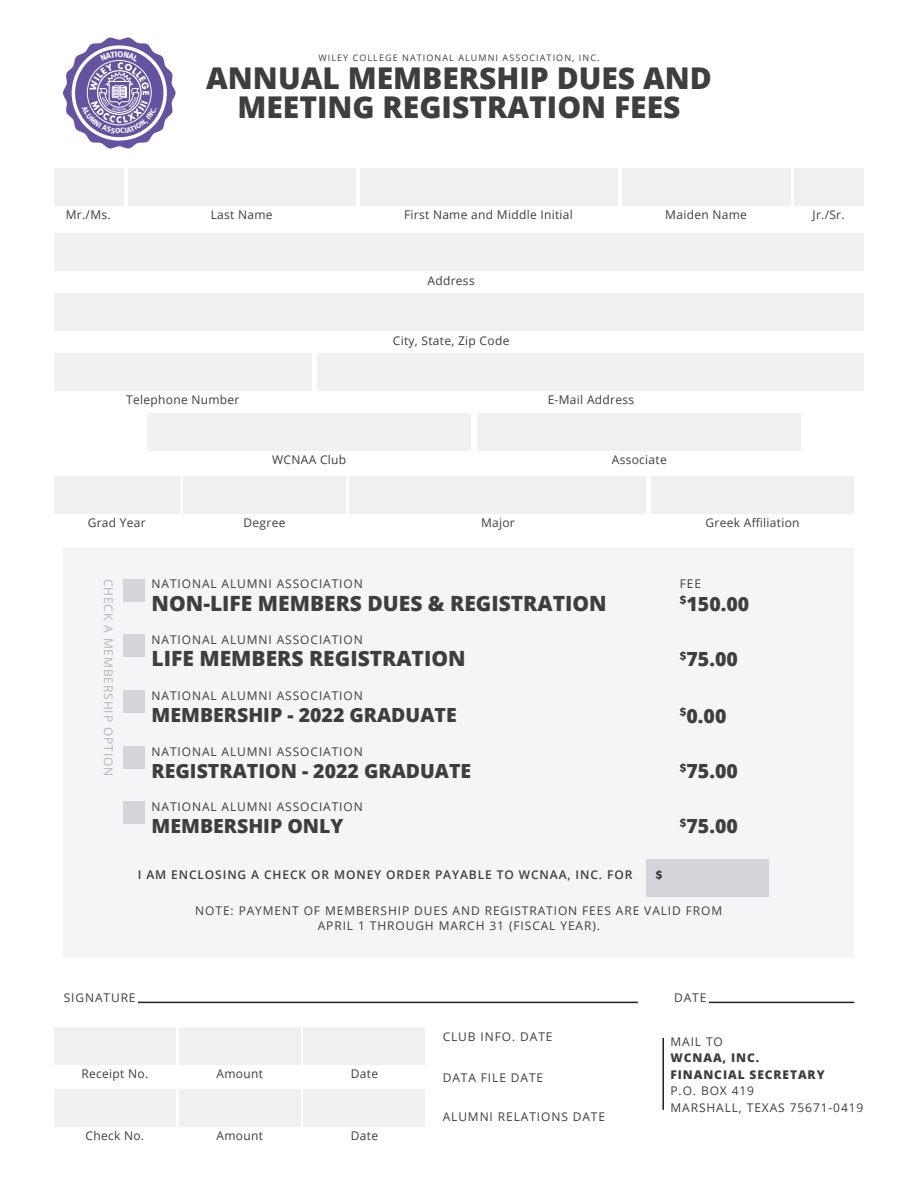
<style>
.page{position:relative;width:918px;height:1188px;background:#fff}
.page>*{position:absolute;margin:0;border:0;box-sizing:border-box;transform-origin:0 0}
.t1{font:800 30px/28.5px "Open Sans";color:#3e3e3f;text-align:center}
.t2{font:800 21px "Open Sans";color:#3e3e3f}
.t3{font:800 19.5px "Open Sans";color:#3e3e3f}
.t4{font:12px/15px "Open Sans";letter-spacing:.075em;color:#3e3e3f;text-align:center}
.t5{font:12px "Open Sans";letter-spacing:.025em;color:#3e3e3f}
.t6{font:600 12px "Open Sans";letter-spacing:.075em;color:#3e3e3f}
.t7{font:800 12px/16.5px "Open Sans";letter-spacing:.075em;color:#3e3e3f}
.t8{font:12px "Open Sans";letter-spacing:.075em;color:#b2b5bf}
.t9{font:800 11.4px "Open Sans";color:#3e3e3f}
.t10{font:9px "Open Sans";letter-spacing:.12em;color:#3e3e3f}
</style>
<div class="page">
<div style="left:64px;top:547px;width:790px;height:411px;background:#f4f5f6"></div>
<div style="left:124px;top:746px;width:21px;height:22px;background:#d3d5da"></div>
<div style="left:124px;top:635px;width:21px;height:22px;background:#d3d5da"></div>
<div style="left:124px;top:691px;width:21px;height:22px;background:#d3d5da"></div>
<div style="left:124px;top:579px;width:21px;height:22px;background:#d3d5da"></div>
<div style="left:124px;top:802px;width:21px;height:22px;background:#d3d5da"></div>
<div style="left:646px;top:859px;width:122px;height:37px;background:#d3d5da"></div>
<hr style="left:138px;top:1002px;width:500px;height:1px;background:#231f20">
<hr style="left:709px;top:1002px;width:145px;height:1px;background:#231f20">
<hr style="left:662px;top:1038px;width:2px;height:72px;background:#231f20">
<div style="left:54px;top:1027px;width:122px;height:37px;background:#eff0ef"></div>
<div style="left:179px;top:1027px;width:122px;height:37px;background:#eff0ef"></div>
<div style="left:304px;top:1027px;width:121px;height:37px;background:#eff0ef"></div>
<div style="left:54px;top:1089px;width:122px;height:37px;background:#eff0ef"></div>
<div style="left:179px;top:1089px;width:122px;height:37px;background:#eff0ef"></div>
<div style="left:304px;top:1089px;width:121px;height:37px;background:#eff0ef"></div>
<div style="left:128px;top:168px;width:227px;height:37px;background:#eff0ef"></div>
<div style="left:360px;top:168px;width:257px;height:37px;background:#eff0ef"></div>
<div style="left:54px;top:234px;width:810px;height:37px;background:#eff0ef"></div>
<div style="left:54px;top:294px;width:810px;height:37px;background:#eff0ef"></div>
<div style="left:54px;top:354px;width:258px;height:37px;background:#eff0ef"></div>
<div style="left:318px;top:354px;width:546px;height:37px;background:#eff0ef"></div>
<div style="left:147px;top:413px;width:324px;height:38px;background:#eff0ef"></div>
<div style="left:477px;top:413px;width:324px;height:38px;background:#eff0ef"></div>
<div style="left:54px;top:476px;width:126px;height:37px;background:#eff0ef"></div>
<div style="left:183px;top:476px;width:163px;height:37px;background:#eff0ef"></div>
<div style="left:349px;top:476px;width:297px;height:37px;background:#eff0ef"></div>
<div style="left:54px;top:168px;width:70px;height:37px;background:#eff0ef"></div>
<div style="left:794px;top:168px;width:70px;height:37px;background:#eff0ef"></div>
<div style="left:622px;top:168px;width:169px;height:37px;background:#eff0ef"></div>
<div style="left:652px;top:476px;width:202px;height:37px;background:#eff0ef"></div>
<svg style="left:63px;top:38px;width:113px;height:110px"></svg>
<p class="t10" style="left:318px;top:51px;width:283px">WILEY COLLEGE NATIONAL ALUMNI ASSOCIATION, INC.</p>
<h1 class="t1" style="left:206px;top:63px;width:507px">ANNUAL MEMBERSHIP DUES AND<br>MEETING REGISTRATION FEES</h1>
<p class="t4" style="left:66px;top:207px;width:46px">Mr./Ms.</p>
<p class="t5" style="left:665px;top:206px;width:83px">Maiden Name</p>
<p class="t4" style="left:813px;top:207px;width:34px">Jr./Sr.</p>
<p class="t5" style="left:211px;top:206px;width:63px">Last Name</p>
<p class="t5" style="left:404px;top:206px;width:170px">First Name and Middle Initial</p>
<p class="t5" style="left:428px;top:272px;width:49px">Address</p>
<p class="t5" style="left:393px;top:332px;width:118px">City, State, Zip Code</p>
<p class="t5" style="left:126px;top:392px;width:115px">Telephone Number</p>
<p class="t5" style="left:548px;top:392px;width:88px">E-Mail Address</p>
<p class="t5" style="left:272px;top:452px;width:76px">WCNAA Club</p>
<p class="t5" style="left:612px;top:452px;width:57px">Associate</p>
<p class="t5" style="left:88px;top:514px;width:60px">Grad Year</p>
<p class="t4" style="left:244px;top:515px;width:43px">Degree</p>
<p class="t4" style="left:481px;top:515px;width:35px">Major</p>
<p class="t5" style="left:706px;top:514px;width:96px">Greek Affiliation</p>
<p class="t8" style="left:117px;top:579px;width:199px;rotate:90deg">CHECK A MEMBERSHIP OPTION</p>
<p class="t4" style="left:152px;top:576px;width:213px">NATIONAL ALUMNI ASSOCIATION</p>
<h2 class="t2" style="left:152px;top:587px;width:457px">NON-LIFE MEMBERS DUES &amp; REGISTRATION</h2>
<p class="t4" style="left:152px;top:632px;width:213px">NATIONAL ALUMNI ASSOCIATION</p>
<h2 class="t2" style="left:152px;top:643px;width:316px">LIFE MEMBERS REGISTRATION</h2>
<p class="t4" style="left:152px;top:688px;width:213px">NATIONAL ALUMNI ASSOCIATION</p>
<h3 class="t3" style="left:152px;top:700px;width:307px">MEMBERSHIP - 2022 GRADUATE</h3>
<p class="t4" style="left:152px;top:743px;width:213px">NATIONAL ALUMNI ASSOCIATION</p>
<h3 class="t3" style="left:152px;top:756px;width:321px">REGISTRATION - 2022 GRADUATE</h3>
<p class="t4" style="left:152px;top:799px;width:213px">NATIONAL ALUMNI ASSOCIATION</p>
<h3 class="t3" style="left:152px;top:812px;width:193px">MEMBERSHIP ONLY</h3>
<p class="t6" style="left:138px;top:867px;width:496px">I AM ENCLOSING A CHECK OR MONEY ORDER PAYABLE TO WCNAA, INC. FOR</p>
<p class="t9" style="left:656px;top:866px;width:8px">$</p>
<p class="t4" style="left:680px;top:576px;width:23px">FEE</p>
<h3 class="t3" style="left:680px;top:589px;width:71px"><sup>$</sup>150.00</h3>
<h3 class="t3" style="left:680px;top:645px;width:60px"><sup>$</sup>75.00</h3>
<h3 class="t3" style="left:680px;top:701px;width:48px"><sup>$</sup>0.00</h3>
<h3 class="t3" style="left:680px;top:756px;width:60px"><sup>$</sup>75.00</h3>
<h3 class="t3" style="left:680px;top:812px;width:60px"><sup>$</sup>75.00</h3>
<p class="t4" style="left:195px;top:902px;width:529px">NOTE: PAYMENT OF MEMBERSHIP DUES AND REGISTRATION FEES ARE VALID FROM<br>APRIL 1 THROUGH MARCH 31 (FISCAL YEAR).</p>
<p class="t4" style="left:64px;top:989px;width:73px">SIGNATURE</p>
<p class="t4" style="left:674px;top:989px;width:34px">DATE</p>
<p class="t4" style="left:670px;top:1033px;width:54px">MAIL TO</p>
<p class="t7" style="left:670px;top:1049px;width:156px">WCNAA, INC.<br>FINANCIAL SECRETARY</p>
<p class="t4" style="left:670px;top:1082px;width:194px;line-height:16.5px;text-align:left">P.O. BOX 419<br>MARSHALL, TEXAS 75671-0419</p>
<p class="t4" style="left:443px;top:1029px;width:111px">CLUB INFO. DATE</p>
<p class="t4" style="left:443px;top:1069px;width:102px">DATA FILE DATE</p>
<p class="t4" style="left:443px;top:1109px;width:164px">ALUMNI RELATIONS DATE</p>
<p class="t5" style="left:81px;top:1065px;width:68px">Receipt No.</p>
<p class="t4" style="left:216px;top:1066px;width:48px">Amount</p>
<p class="t4" style="left:351px;top:1066px;width:29px">Date</p>
<p class="t4" style="left:86px;top:1128px;width:60px">Check No.</p>
<p class="t4" style="left:216px;top:1128px;width:48px">Amount</p>
<p class="t4" style="left:351px;top:1128px;width:29px">Date</p>
</div>
